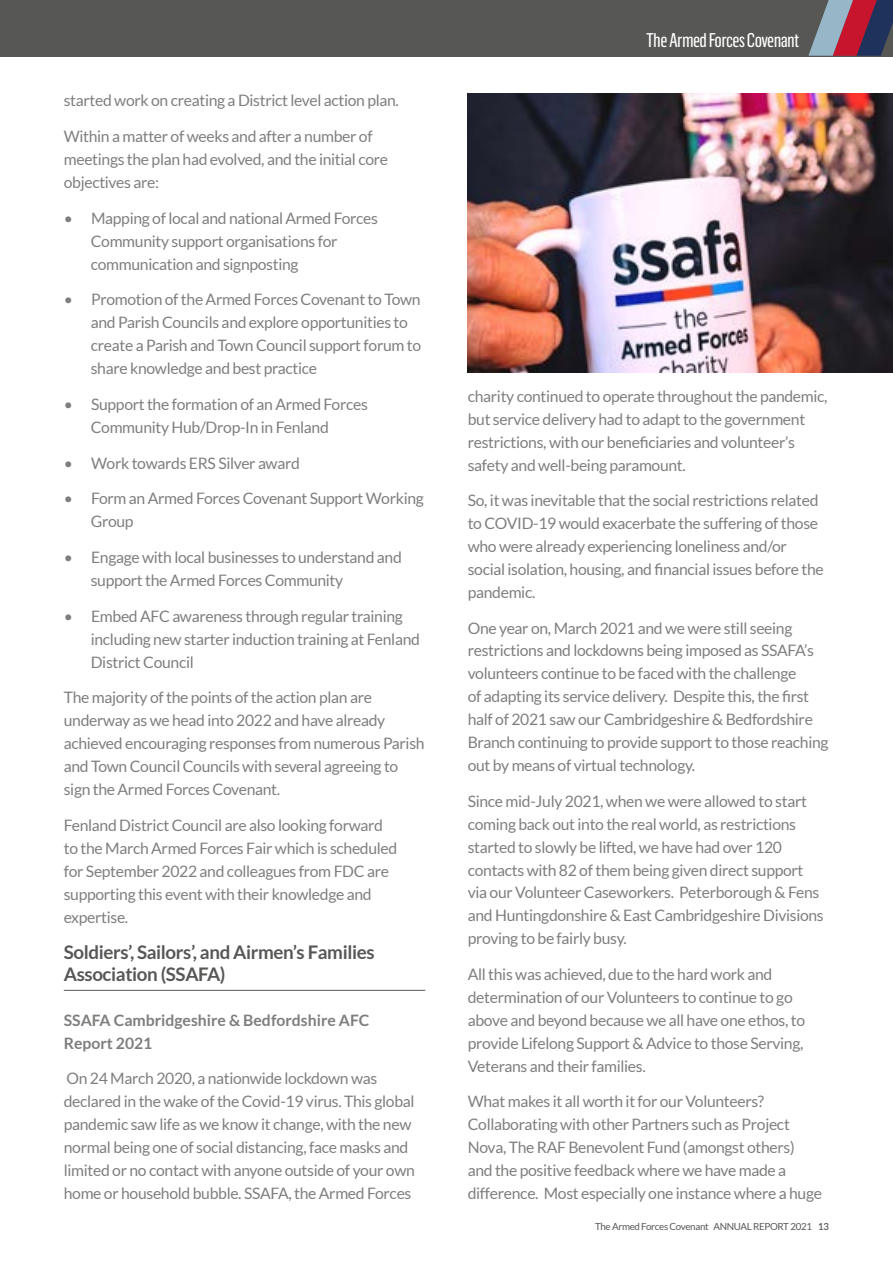
<style>
.page{position:relative;width:893px;height:1263px;background:#fff}
.page>*{position:absolute;margin:0;border:0;box-sizing:border-box;transform-origin:0 0}
.t1{font:19.5px "Flama Condensed Basic";letter-spacing:-.03em;color:#fff}
.t2{font:700 18.75px/23px "Lato";letter-spacing:-.02em;color:#575756}
.t3{font:15.75px/23px "Lato";letter-spacing:-.02em;color:#7e7e7d}
.t4{font:700 15.75px/23px "Lato";color:#7e7e7d}
.t5{font:9.75px "Lato";letter-spacing:-.03em;color:#575756}
.s1{font-weight:600}
</style>
<div class="page">
<hr style="left:64px;top:990px;width:361px;height:1px;background:#575756">
<img style="left:468px;top:94px;width:425px;height:278px">
<div style="left:0;top:0;width:893px;height:57px;background:#575756"></div>
<svg style="left:808px;top:0;width:85px;height:56px"></svg>
<p class="t3" style="left:64px;top:89px;width:337px">started work on creating a District level action plan.</p>
<p class="t3" style="left:64px;top:125px;width:326px">Within a matter of weeks and after a number of meetings the plan had evolved, and the initial core objectives are:</p>
<p class="t3" style="left:91px;top:206px;width:289px;text-indent:-27px">• Mapping of local and national Armed Forces<br>Community support organisations for communication and signposting</p>
<p class="t3" style="left:91px;top:288px;width:332px;text-indent:-27px">• Promotion of the Armed Forces Covenant to Town and Parish Councils and explore opportunities to create a Parish and Town Council support forum to share knowledge and best practice</p>
<p class="t3" style="left:91px;top:393px;width:279px;text-indent:-27px">• Support the formation of an Armed Forces<br>Community Hub/Drop-In in Fenland</p>
<p class="t3" style="left:64px;top:451px;width:238px">• Work towards ERS Silver award</p>
<p class="t3" style="left:91px;top:487px;width:335px;text-indent:-27px">• Form an Armed Forces Covenant Support Working<br>Group</p>
<p class="t3" style="left:91px;top:546px;width:313px;text-indent:-27px">• Engage with local businesses to understand and support the Armed Forces Community</p>
<p class="t3" style="left:91px;top:604px;width:331px;text-indent:-27px">• Embed AFC awareness through regular training including new starter induction training at Fenland<br>District Council</p>
<p class="t3" style="left:64px;top:686px;width:362px">The majority of the points of the action plan are underway as we head into 2022 and have already achieved encouraging responses from numerous Parish and Town Council Councils with several agreeing to sign the Armed Forces Covenant.</p>
<p class="t3" style="left:64px;top:814px;width:335px">Fenland District Council are also looking forward to the March Armed Forces Fair which is scheduled for September 2022 and colleagues from FDC are supporting this event with their knowledge and expertise.</p>
<p class="t2" style="left:64px;top:940px;width:312px">Soldiers’, Sailors’, and Airmen’s Families<br>Association (SSAFA)</p>
<p class="t4" style="left:64px;top:1008px;width:307px">SSAFA Cambridgeshire &amp; Bedfordshire AFC<br>Report 2021</p>
<p class="t3" style="left:64px;top:1067px;width:353px">On 24 March 2020, a nationwide lockdown was declared in the wake of the Covid-19 virus. This global pandemic saw life as we know it change, with the new normal being one of social distancing, face masks and limited or no contact with anyone outside of your own home or household bubble. SSAFA, the Armed Forces</p>
<p class="t1" style="left:646px;top:28px;width:155px">The Armed Forces Covenant</p>
<p class="t3" style="left:468px;top:384px;width:361px">charity continued to operate throughout the pandemic, but service delivery had to adapt to the government restrictions, with our beneficiaries and volunteer’s safety and well-being paramount.</p>
<p class="t3" style="left:468px;top:489px;width:357px">So, it was inevitable that the social restrictions related to COVID-19 would exacerbate the suffering of those who were already experiencing loneliness and/or social isolation, housing, and financial issues before the pandemic.</p>
<p class="t3" style="left:468px;top:616px;width:362px">One year on, March 2021 and we were still seeing restrictions and lockdowns being imposed as SSAFA’s volunteers continue to be faced with the challenge<br>of adapting its service delivery. Despite this, the first half of 2021 saw our Cambridgeshire &amp; Bedfordshire Branch continuing to provide support to those reaching out by means of virtual technology.</p>
<p class="t3" style="left:468px;top:789px;width:358px">Since mid-July 2021, when we were allowed to start coming back out into the real world, as restrictions started to slowly be lifted, we have had over 120 contacts with 82 of them being given direct support via our Volunteer Caseworkers. Peterborough &amp; Fens and Huntingdonshire &amp; East Cambridgeshire Divisions proving to be fairly busy.</p>
<p class="t3" style="left:468px;top:963px;width:339px">All this was achieved, due to the hard work and determination of our Volunteers to continue to go above and beyond because we all have one ethos, to provide Lifelong Support &amp; Advice to those Serving, Veterans and their families.</p>
<p class="t3" style="left:468px;top:1090px;width:356px">What makes it all worth it for our Volunteers?<br>Collaborating with other Partners such as Project Nova, The RAF Benevolent Fund (amongst others) and the positive feedback where we have made a difference. Most especially one instance where a huge</p>
<p class="t5" style="left:595px;top:1221px;width:236px">The Armed Forces Covenant ANNUAL REPORT 2021 <span class="s1">13</span></p>
</div>
